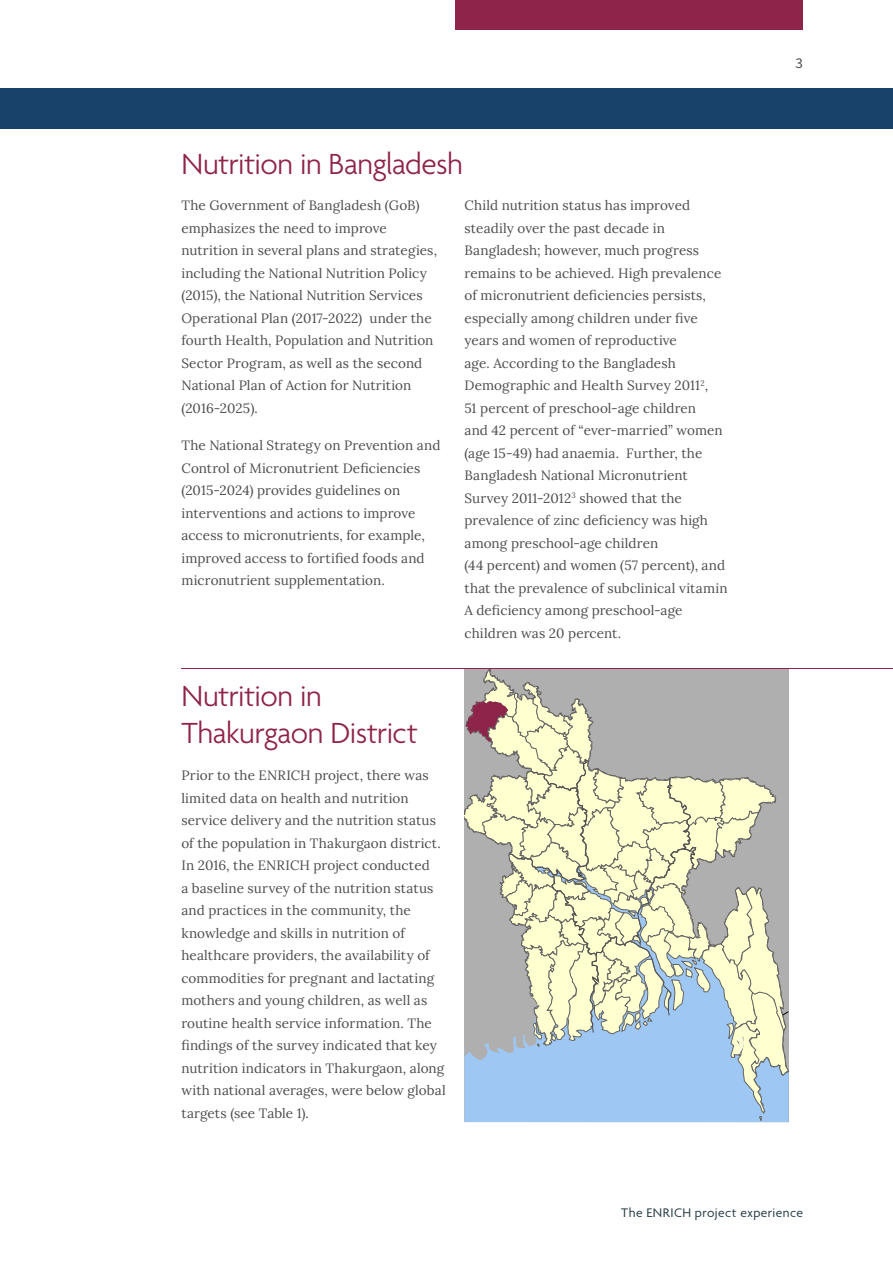
<style>
.page{position:relative;width:893px;height:1263px;background:#fff}
.page>*{position:absolute;margin:0;border:0;box-sizing:border-box;transform-origin:0 0}
.t1{font:300 31.5px/37.5px "Agenda";letter-spacing:-.015em;color:#8f244a}
.t2{font:15px "Source Sans Pro";color:#4d4d4d}
.t3{font:13.5px/22.5px "Lora";letter-spacing:.005em;color:#4d4d4d}
.t4{font:13.5px "Agenda";letter-spacing:.03em;color:#293f49}
</style>
<div class="page">
<div style="left:455px;top:0;width:348px;height:30px;background:#8f244a"></div>
<div style="left:0;top:88px;width:893px;height:40px;background:#184269"></div>
<svg style="left:464px;top:669px;width:325px;height:452px;background:#c4cbc3"></svg>
<hr style="left:181px;top:668px;width:608px;height:1px;background:#8f244a">
<hr style="left:789px;top:668px;width:104px;height:1px;background:#8f244a">
<h1 class="t1" style="left:181px;top:147px;width:283px">Nutrition in Bangladesh</h1>
<p class="t3" style="left:181px;top:193px;width:257px">The Government of Bangladesh (GoB) emphasizes the need to improve nutrition in several plans and strategies, including the National Nutrition Policy (2015), the National Nutrition Services Operational Plan (2017-2022) under the fourth Health, Population and Nutrition Sector Program, as well as the second National Plan of Action for Nutrition (2016-2025).</p>
<p class="t3" style="left:181px;top:433px;width:261px">The National Strategy on Prevention and Control of Micronutrient Deficiencies (2015-2024) provides guidelines on interventions and actions to improve access to micronutrients, for example, improved access to fortified foods and micronutrient supplementation.</p>
<h1 class="t1" style="left:181px;top:679px;width:238px">Nutrition in<br>Thakurgaon District</h1>
<p class="t3" style="left:181px;top:763px;width:266px">Prior to the ENRICH project, there was limited data on health and nutrition service delivery and the nutrition status of the population in Thakurgaon district.<br>In 2016, the ENRICH project conducted<br>a baseline survey of the nutrition status and practices in the community, the knowledge and skills in nutrition of healthcare providers, the availability of commodities for pregnant and lactating mothers and young children, as well as routine health service information. The findings of the survey indicated that key nutrition indicators in Thakurgaon, along with national averages, were below global targets (see Table 1).</p>
<p class="t3" style="left:464px;top:193px;width:265px">Child nutrition status has improved steadily over the past decade in Bangladesh; however, much progress remains to be achieved. High prevalence of micronutrient deficiencies persists, especially among children under five years and women of reproductive<br>age. According to the Bangladesh Demographic and Health Survey 2011<sup>2</sup>,<br>51 percent of preschool-age children<br>and 42 percent of “ever-married” women (age 15-49) had anaemia. Further, the Bangladesh National Micronutrient Survey 2011-2012<sup>3</sup> showed that the prevalence of zinc deficiency was high among preschool-age children<br>(44 percent) and women (57 percent), and that the prevalence of subclinical vitamin A deficiency among preschool-age children was 20 percent.</p>
<p class="t2" style="left:795px;top:53px;width:9px">3</p>
<p class="t4" style="left:621px;top:1206px;width:183px">The ENRICH project experience</p>
</div>
